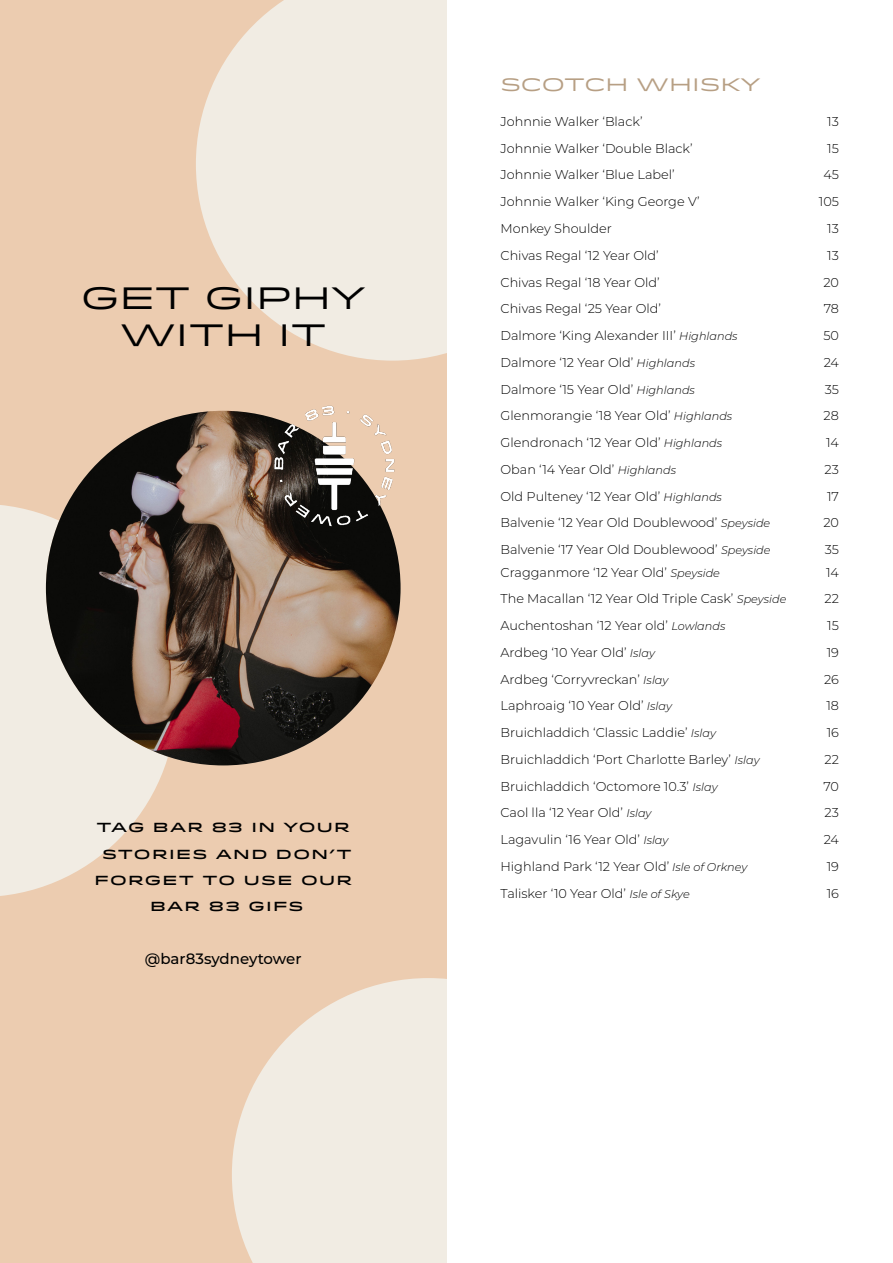
<style>
.page{position:relative;width:893px;height:1263px;background:#fff}
.page>*{position:absolute;margin:0;border:0;box-sizing:border-box;transform-origin:0 0}
.t1{font:30.9px/37px "Idlewild";color:#000;text-align:center}
.t2{font:18px "Idlewild";letter-spacing:-.005em;color:#b79f84}
.t3{font:500 15px "Montserrat";color:#000}
.t4{font:500 13.2px/26.2px "Idlewild";letter-spacing:.1em;color:#000;text-align:center}
.t5{font:300 12.9px "Montserrat";color:#000}
.s1{font-style:italic;font-size:11.25px}
</style>
<div class="page">
<div style="left:0;top:0;width:446px;height:1263px;background:#ecccb0"></div>
<svg style="left:196px;top:0;width:250px;height:361px;background:#f0e7db"></svg>
<svg style="left:232px;top:978px;width:214px;height:285px;background:#f0e7db"></svg>
<svg style="left:0;top:504px;width:175px;height:392px;fill:#f1ece3"></svg>
<img style="left:46px;top:411px;width:355px;height:354px;border-radius:177px">
<img style="left:269px;top:405px;width:126px;height:127px">
<h1 class="t1" style="left:81px;top:277px;width:287px">get giphy<br>WITH IT</h1>
<p class="t4" style="left:94px;top:814px;width:259px">TAG BAR 83 IN YOUR<br>STORIES AND DON’T<br>FORGET TO USE OUR<br>BAR 83 GIFS</p>
<p class="t3" style="left:145px;top:948px;width:158px">@bar83sydneytower</p>
<h2 class="t2" style="left:500px;top:71px;width:262px">SCOTCH WHISKY</h2>
<p class="t5" style="left:500px;top:113px;width:144px">Johnnie Walker ‘Black’</p>
<p class="t5" style="left:827px;top:113px;width:13px">13</p>
<p class="t5" style="left:500px;top:139px;width:194px">Johnnie Walker ‘Double Black’</p>
<p class="t5" style="left:827px;top:139px;width:13px">15</p>
<p class="t5" style="left:500px;top:166px;width:176px">Johnnie Walker ‘Blue Label’</p>
<p class="t5" style="left:823px;top:166px;width:17px">45</p>
<p class="t5" style="left:500px;top:193px;width:201px">Johnnie Walker ‘King George V’</p>
<p class="t5" style="left:819px;top:193px;width:22px">105</p>
<p class="t5" style="left:500px;top:220px;width:113px">Monkey Shoulder</p>
<p class="t5" style="left:827px;top:220px;width:13px">13</p>
<p class="t5" style="left:500px;top:246px;width:160px">Chivas Regal ‘12 Year Old’</p>
<p class="t5" style="left:827px;top:246px;width:13px">13</p>
<p class="t5" style="left:500px;top:273px;width:161px">Chivas Regal ‘18 Year Old’</p>
<p class="t5" style="left:823px;top:273px;width:17px">20</p>
<p class="t5" style="left:500px;top:300px;width:162px">Chivas Regal ‘25 Year Old’</p>
<p class="t5" style="left:824px;top:300px;width:17px">78</p>
<p class="t5" style="left:500px;top:327px;width:239px">Dalmore ‘King Alexander III’ <span class="s1">Highlands</span></p>
<p class="t5" style="left:823px;top:327px;width:17px">50</p>
<p class="t5" style="left:500px;top:353px;width:196px">Dalmore ‘12 Year Old’ <span class="s1">Highlands</span></p>
<p class="t5" style="left:824px;top:353px;width:17px">24</p>
<p class="t5" style="left:500px;top:380px;width:196px">Dalmore ‘15 Year Old’ <span class="s1">Highlands</span></p>
<p class="t5" style="left:825px;top:380px;width:16px">35</p>
<p class="t5" style="left:500px;top:407px;width:233px">Glenmorangie ‘18 Year Old’ <span class="s1">Highlands</span></p>
<p class="t5" style="left:824px;top:407px;width:17px">28</p>
<p class="t5" style="left:500px;top:434px;width:223px">Glendronach ‘12 Year Old’ <span class="s1">Highlands</span></p>
<p class="t5" style="left:826px;top:434px;width:14px">14</p>
<p class="t5" style="left:500px;top:460px;width:177px">Oban ‘14 Year Old’ <span class="s1">Highlands</span></p>
<p class="t5" style="left:825px;top:460px;width:16px">23</p>
<p class="t5" style="left:500px;top:487px;width:223px">Old Pulteney ‘12 Year Old’ <span class="s1">Highlands</span></p>
<p class="t5" style="left:827px;top:487px;width:13px">17</p>
<p class="t5" style="left:500px;top:514px;width:271px">Balvenie ‘12 Year Old Doublewood’ <span class="s1">Speyside</span></p>
<p class="t5" style="left:823px;top:514px;width:17px">20</p>
<p class="t5" style="left:500px;top:541px;width:272px">Balvenie ‘17 Year Old Doublewood’ <span class="s1">Speyside</span></p>
<p class="t5" style="left:825px;top:541px;width:16px">35</p>
<p class="t5" style="left:500px;top:563px;width:221px">Cragganmore ‘12 Year Old’ <span class="s1">Speyside</span></p>
<p class="t5" style="left:826px;top:563px;width:14px">14</p>
<p class="t5" style="left:500px;top:590px;width:287px">The Macallan ‘12 Year Old Triple Cask’ <span class="s1">Speyside</span></p>
<p class="t5" style="left:824px;top:590px;width:16px">22</p>
<p class="t5" style="left:500px;top:617px;width:226px">Auchentoshan ‘12 Year old’ <span class="s1">Lowlands</span></p>
<p class="t5" style="left:827px;top:617px;width:13px">15</p>
<p class="t5" style="left:500px;top:643px;width:156px">Ardbeg ‘10 Year Old’ <span class="s1">Islay</span></p>
<p class="t5" style="left:827px;top:643px;width:14px">19</p>
<p class="t5" style="left:500px;top:670px;width:169px">Ardbeg ‘Corryvreckan’ <span class="s1">Islay</span></p>
<p class="t5" style="left:824px;top:670px;width:16px">26</p>
<p class="t5" style="left:500px;top:697px;width:173px">Laphroaig ‘10 Year Old’ <span class="s1">Islay</span></p>
<p class="t5" style="left:826px;top:697px;width:14px">18</p>
<p class="t5" style="left:500px;top:724px;width:217px">Bruichladdich ‘Classic Laddie’ <span class="s1">Islay</span></p>
<p class="t5" style="left:827px;top:724px;width:14px">16</p>
<p class="t5" style="left:500px;top:750px;width:261px">Bruichladdich ‘Port Charlotte Barley’ <span class="s1">Islay</span></p>
<p class="t5" style="left:824px;top:750px;width:16px">22</p>
<p class="t5" style="left:500px;top:777px;width:219px">Bruichladdich ‘Octomore 10.3’ <span class="s1">Islay</span></p>
<p class="t5" style="left:823px;top:777px;width:17px">70</p>
<p class="t5" style="left:500px;top:804px;width:153px">Caol lla ‘12 Year Old’ <span class="s1">Islay</span></p>
<p class="t5" style="left:825px;top:804px;width:16px">23</p>
<p class="t5" style="left:500px;top:831px;width:169px">Lagavulin ‘16 Year Old’ <span class="s1">Islay</span></p>
<p class="t5" style="left:824px;top:831px;width:17px">24</p>
<p class="t5" style="left:500px;top:857px;width:248px">Highland Park ‘12 Year Old’ <span class="s1">Isle of Orkney</span></p>
<p class="t5" style="left:827px;top:857px;width:14px">19</p>
<p class="t5" style="left:500px;top:884px;width:191px">Talisker ‘10 Year Old’ <span class="s1">Isle of Skye</span></p>
<p class="t5" style="left:827px;top:884px;width:14px">16</p>
</div>
